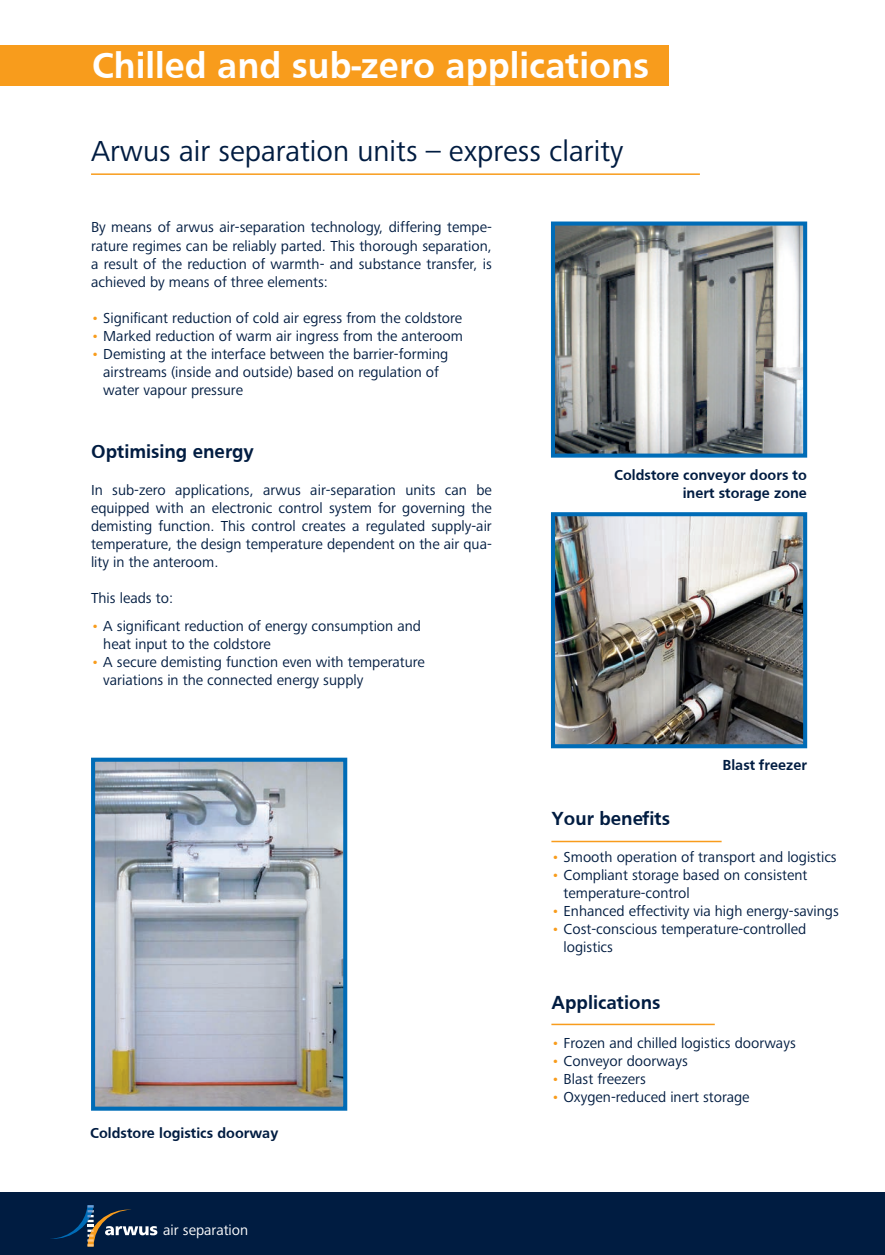
<style>
.page{position:relative;width:885px;height:1255px;background:#fff}
.page>*{position:absolute;margin:0;border:0;box-sizing:border-box;transform-origin:0 0}
.t1{font:700 37.5px "Frutiger";color:#fff}
.t2{font:30px "Frutiger Next LTW1 G";color:#001c41}
.t3{font:700 19.5px "Frutiger";color:#001c41}
.t4{font:15px/18px "Frutiger Next LTW1 G";color:#001c41}
.t5{font:700 15px/18px "Frutiger";color:#001c41;text-align:right}
.t6{font:15px "Frutiger Next LTW1 G";color:#fff}
.s1{color:#f89c1c}
</style>
<div class="page">
<div style="left:0;top:1192px;width:884px;height:62px;background:#001c41"></div>
<div style="left:0;top:45px;width:668px;height:40px;background:#f89c1c"></div>
<svg style="left:50px;top:1205px;width:108px;height:41px"></svg>
<hr style="left:91px;top:173px;width:608px;height:2px;background:#f89c1c">
<hr style="left:551px;top:840px;width:170px;height:2px;background:#f89c1c">
<hr style="left:551px;top:1023px;width:163px;height:2px;background:#f89c1c">
<img style="left:556px;top:517px;width:246px;height:226px">
<div style="left:551px;top:512px;width:256px;height:236px;border:4px solid #006cb7"></div>
<img style="left:96px;top:762px;width:246px;height:343px">
<div style="left:91px;top:757px;width:256px;height:353px;border:4px solid #006cb7"></div>
<img style="left:556px;top:226px;width:246px;height:226px">
<div style="left:551px;top:221px;width:256px;height:236px;border:4px solid #006cb7"></div>
<h1 class="t1" style="left:92px;top:44px;width:559px">Chilled and sub-zero applications</h1>
<h2 class="t2" style="left:91px;top:134px;width:534px">Arwus air separation units – express clarity</h2>
<p class="t4" style="left:91px;top:219px;width:402px;text-align:justify">By means of arwus air-separation technology, differing tempe&shy;rature regimes can be reliably parted. This thorough separation, a result of the reduction of warmth- and substance transfer, is achieved by means of three elements:</p>
<p class="t4" style="left:91px;top:309px;width:373px"><span class="s1">•</span> Significant reduction of cold air egress from the coldstore</p>
<p class="t4" style="left:91px;top:327px;width:373px"><span class="s1">•</span> Marked reduction of warm air ingress from the anteroom</p>
<p class="t4" style="left:103px;top:345px;width:346px;text-indent:-12px"><span class="s1">•</span> Demisting at the interface between the barrier-forming airstreams (inside and outside) based on regulation of water vapour pressure</p>
<h3 class="t3" style="left:91px;top:440px;width:164px">Optimising energy</h3>
<p class="t4" style="left:91px;top:482px;width:402px;text-align:justify">In sub-zero applications, arwus air-separation units can be equipped with an electronic control system for governing the demisting function. This control creates a regulated supply-air temperature, the design temperature dependent on the air qua&shy;lity in the anteroom.</p>
<p class="t4" style="left:91px;top:590px;width:84px">This leads to:</p>
<p class="t4" style="left:103px;top:617px;width:319px;text-indent:-12px"><span class="s1">•</span> A significant reduction of energy consumption and heat input to the coldstore</p>
<p class="t4" style="left:103px;top:653px;width:323px;text-indent:-12px"><span class="s1">•</span> A secure demisting function even with temperature variations in the connected energy supply</p>
<p class="t5" style="left:90px;top:1124px;width:189px">Coldstore logistics doorway</p>
<p class="t6" style="left:163px;top:1220px;width:87px">air separation</p>
<p class="t5" style="left:614px;top:466px;width:194px">Coldstore conveyor doors to inert storage zone</p>
<h3 class="t3" style="left:551px;top:807px;width:120px">Your benefits</h3>
<p class="t5" style="left:722px;top:756px;width:86px">Blast freezer</p>
<p class="t4" style="left:551px;top:848px;width:287px"><span class="s1">•</span> Smooth operation of transport and logistics</p>
<p class="t4" style="left:563px;top:866px;width:245px;text-indent:-12px"><span class="s1">•</span> Compliant storage based on consistent temperature-control</p>
<p class="t4" style="left:551px;top:902px;width:289px"><span class="s1">•</span> Enhanced effectivity via high energy-savings</p>
<p class="t4" style="left:563px;top:920px;width:244px;text-indent:-12px"><span class="s1">•</span> Cost-conscious temperature-controlled logistics</p>
<h3 class="t3" style="left:551px;top:991px;width:110px">Applications</h3>
<p class="t4" style="left:551px;top:1034px;width:246px"><span class="s1">•</span> Frozen and chilled logistics doorways</p>
<p class="t4" style="left:551px;top:1052px;width:138px"><span class="s1">•</span> Conveyor doorways</p>
<p class="t4" style="left:551px;top:1070px;width:96px"><span class="s1">•</span> Blast freezers</p>
<p class="t4" style="left:551px;top:1088px;width:200px"><span class="s1">•</span> Oxygen-reduced inert storage</p>
</div>
